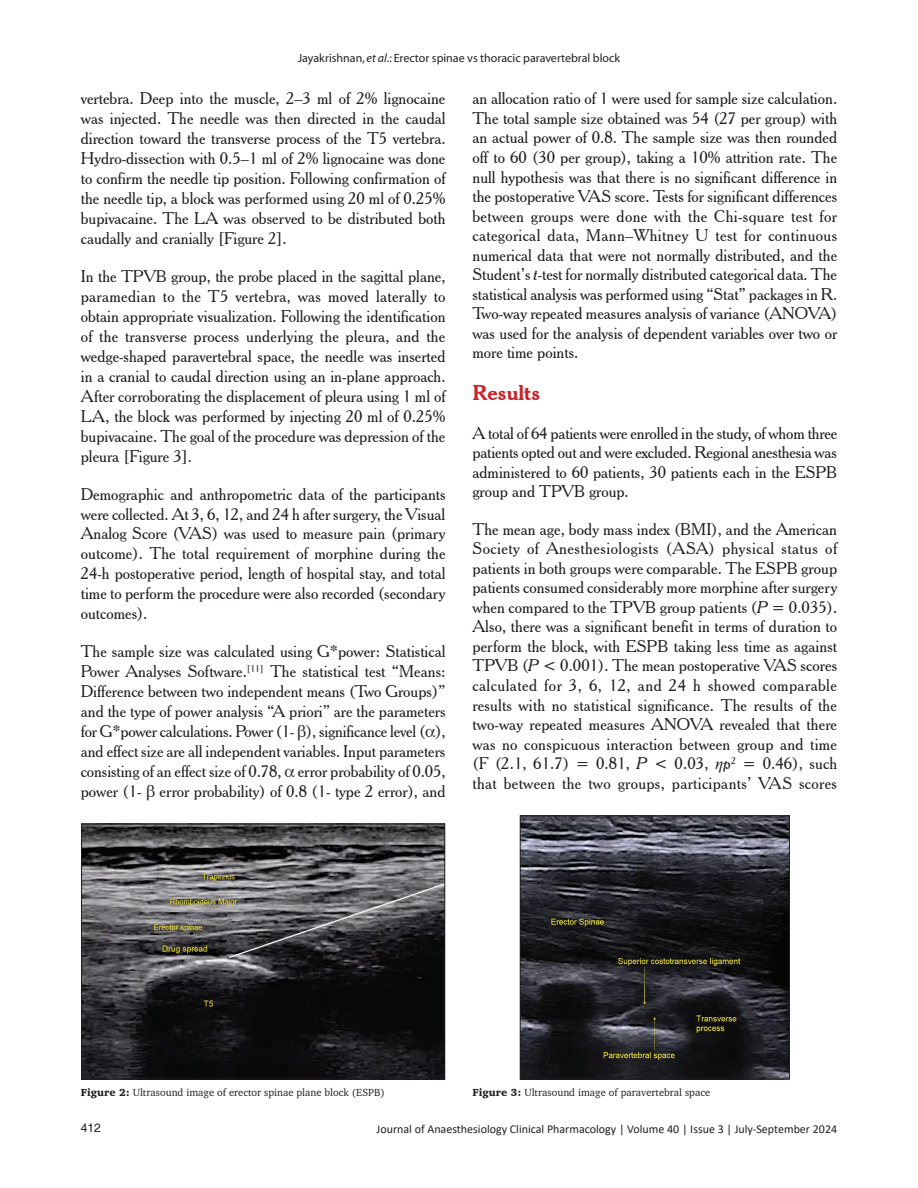
<style>
.page{position:relative;width:918px;height:1188px;background:#fff}
.page>*{position:absolute;margin:0;border:0;box-sizing:border-box;transform-origin:0 0}
.t1{font:700 21px "Cheltenham BT";color:#c8242b}
.TX{font:16.5px/20px "Cheltenham BT";color:#231f20;text-align:justify}
.t2{font:12px "Calibri";color:#231f20}
.t3{font:12px "Myriad";color:#231f20}
.t4{font:12px "Helvetica";color:#231f20}
.FGC{font:10.5px "Charter BT";color:#231f20}
.s1{font-style:italic}
.s2{font-family:"Times New Roman";font-style:italic}
.s3{font-weight:900}
</style>
<div class="page">
<img style="left:83px;top:826px;width:360px;height:251px">
<div style="left:81px;top:824px;width:364px;height:255px;border:1px solid #231f20"></div>
<img style="left:522px;top:818px;width:266px;height:259px">
<div style="left:520px;top:816px;width:270px;height:263px;border:1px solid #231f20"></div>
<p class="t3" style="left:298px;top:52px;width:324px">Jayakrishnan, <span class="s1">et al</span>.: Erector spinae vs thoracic paravertebral block</p>
<p class="TX" style="left:81px;top:88px;width:366px">vertebra. Deep into the muscle, 2–3 ml of 2% lignocaine was injected. The needle was then directed in the caudal direction toward the transverse process of the T5 vertebra.<br>Hydro‑dissection with 0.5–1 ml of 2% lignocaine was done to confirm the needle tip position. Following confirmation of the needle tip, a block was performed using 20 ml of 0.25% bupivacaine. The LA was observed to be distributed both caudally and cranially [Figure 2].</p>
<p class="TX" style="left:81px;top:266px;width:366px">In the TPVB group, the probe placed in the sagittal plane, paramedian to the T5 vertebra, was moved laterally to obtain appropriate visualization. Following the identification of the transverse process underlying the pleura, and the wedge‑shaped paravertebral space, the needle was inserted in a cranial to caudal direction using an in‑plane approach.<br>After corroborating the displacement of pleura using 1 ml of LA, the block was performed by injecting 20 ml of 0.25% bupivacaine. The goal of the procedure was depression of the pleura [Figure 3].</p>
<p class="TX" style="left:81px;top:484px;width:366px">Demographic and anthropometric data of the participants were collected. At 3, 6, 12, and 24 h after surgery, the Visual Analog Score (VAS) was used to measure pain (primary outcome). The total requirement of morphine during the 24‑h postoperative period, length of hospital stay, and total time to perform the procedure were also recorded (secondary outcomes).</p>
<p class="TX" style="left:81px;top:641px;width:366px">The sample size was calculated using G*power: Statistical Power Analyses Software.<sup>[11]</sup> The statistical test “Means:<br>Difference between two independent means (Two Groups)” and the type of power analysis “A priori” are the parameters for G*power calculations. Power (1‑ ), significance level ( ), and effect size are all independent variables. Input parameters consisting of an effect size of 0.78, error probability of 0.05, power (1‑ error probability) of 0.8 (1‑ type 2 error), and</p>
<p class="TX" style="left:472px;top:89px;width:366px;line-height:19.5px">an allocation ratio of 1 were used for sample size calculation.<br>The total sample size obtained was 54 (27 per group) with an actual power of 0.8. The sample size was then rounded off to 60 (30 per group), taking a 10% attrition rate. The null hypothesis was that there is no significant difference in the postoperative VAS score. Tests for significant differences between groups were done with the Chi‑square test for categorical data, Mann–Whitney U test for continuous numerical data that were not normally distributed, and the Student’s <span class="s1">t</span>‑test for normally distributed categorical data. The statistical analysis was performed using “Stat” packages in R.<br>Two‑way repeated measures analysis of variance (ANOVA) was used for the analysis of dependent variables over two or more time points.</p>
<h1 class="t1" style="left:472px;top:380px;width:69px">Results</h1>
<p class="TX" style="left:472px;top:423px;width:366px;line-height:19.5px">A total of 64 patients were enrolled in the study, of whom three patients opted out and were excluded. Regional anesthesia was administered to 60 patients, 30 patients each in the ESPB group and TPVB group.</p>
<p class="TX" style="left:472px;top:519px;width:366px;line-height:19.5px">The mean age, body mass index (BMI), and the American Society of Anesthesiologists (ASA) physical status of patients in both groups were comparable. The ESPB group patients consumed considerably more morphine after surgery when compared to the TPVB group patients (<span class="s1">P</span> = 0.035).<br>Also, there was a significant benefit in terms of duration to perform the block, with ESPB taking less time as against TPVB (<span class="s1">P</span> &lt; 0.001). The mean postoperative VAS scores calculated for 3, 6, 12, and 24 h showed comparable results with no statistical significance. The results of the two‑way repeated measures ANOVA revealed that there was no conspicuous interaction between group and time (F (2.1, 61.7) = 0.81, <span class="s1">P</span> &lt; 0.03, <span class="s2">η</span><span class="s1">p</span><sup>2</sup> = 0.46), such that between the two groups, participants’ VAS scores</p>
<p class="FGC" style="left:81px;top:1086px;width:305px"><span class="s3">Figure 2:</span> Ultrasound image of erector spinae plane block (ESPB)</p>
<p class="FGC" style="left:472px;top:1086px;width:239px"><span class="s3">Figure 3:</span> Ultrasound image of paravertebral space</p>
<p class="t4" style="left:81px;top:1121px;width:22px">412</p>
<p class="t2" style="left:377px;top:1120px;width:462px">Journal of Anaesthesiology Clinical Pharmacology | Volume 40 | Issue 3 | July-September 2024</p>
</div>
